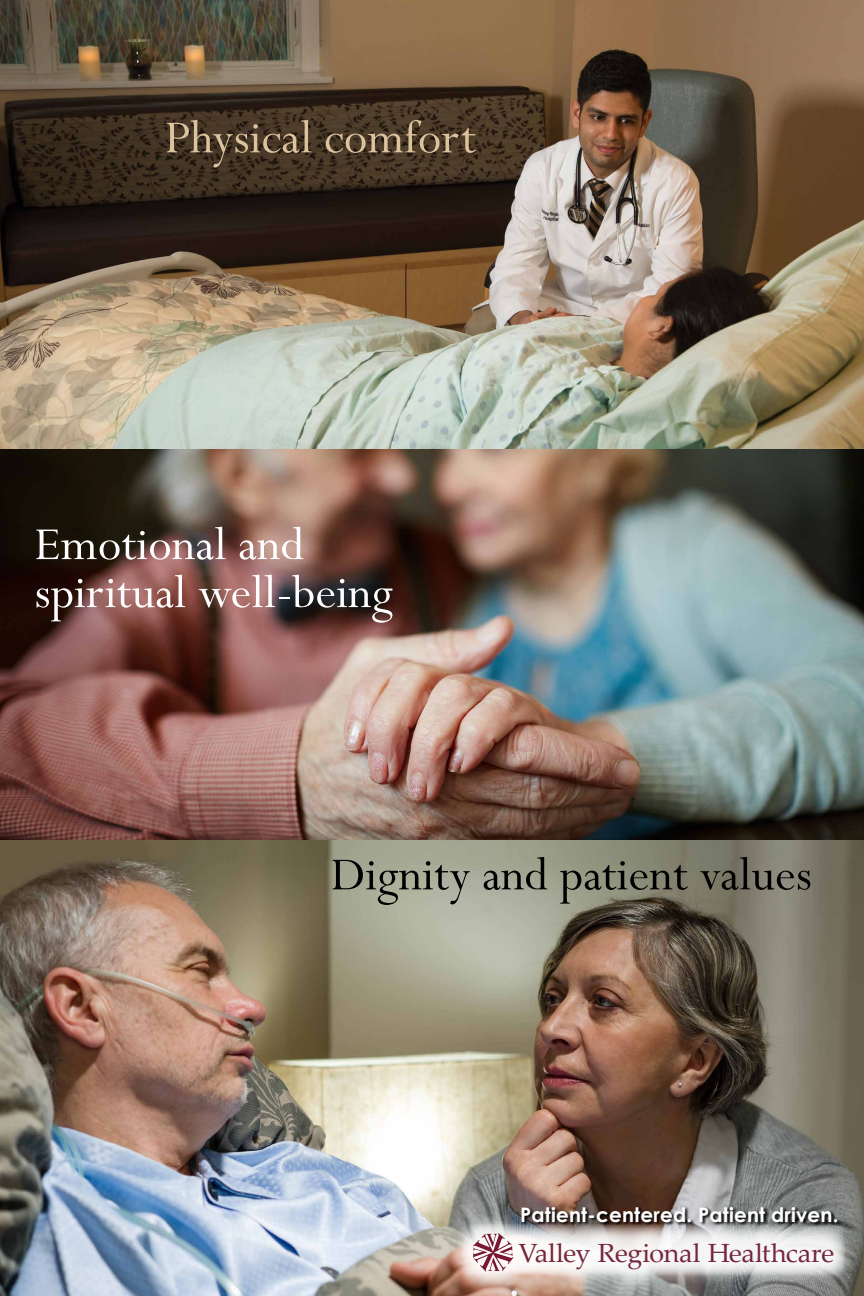
<style>
.page{position:relative;width:864px;height:1296px;background:#fff}
.page>*{position:absolute;margin:0;border:0;box-sizing:border-box;transform-origin:0 0}
.t1{font:51.5px/48px "Perpetua";color:#fff}
.t2{font:51.5px "Perpetua";color:#000}
.t3{font:51.5px "Perpetua";color:#dcc29f}
.t4{font:26.3px "Palatino Linotype";letter-spacing:-.015em;color:#75263d}
.t5{font:700 20px "Century Gothic";letter-spacing:.01em;color:#fff}
</style>
<div class="page">
<img style="left:0;top:0;width:864px;height:1296px">
<div style="left:450px;top:1210px;width:407px;height:85px;background:#fff;opacity:.75"></div>
<svg style="left:473px;top:1233px;width:41px;height:39px"></svg>
<svg style="left:521px;top:1206px;width:321px;height:21px;background:#59524f"></svg>
<h1 class="t3" style="left:165px;top:105px;width:313px">Physical comfort</h1>
<h1 class="t1" style="left:35px;top:519px;width:360px">Emotional and spiritual well-being</h1>
<h1 class="t2" style="left:331px;top:842px;width:482px">Dignity and patient values</h1>
<p class="t5" style="left:520px;top:1199px;width:320px">Patient-centered. Patient driven.</p>
<h2 class="t4" style="left:518px;top:1234px;width:317px">Valley Regional Healthcare</h2>
</div>
